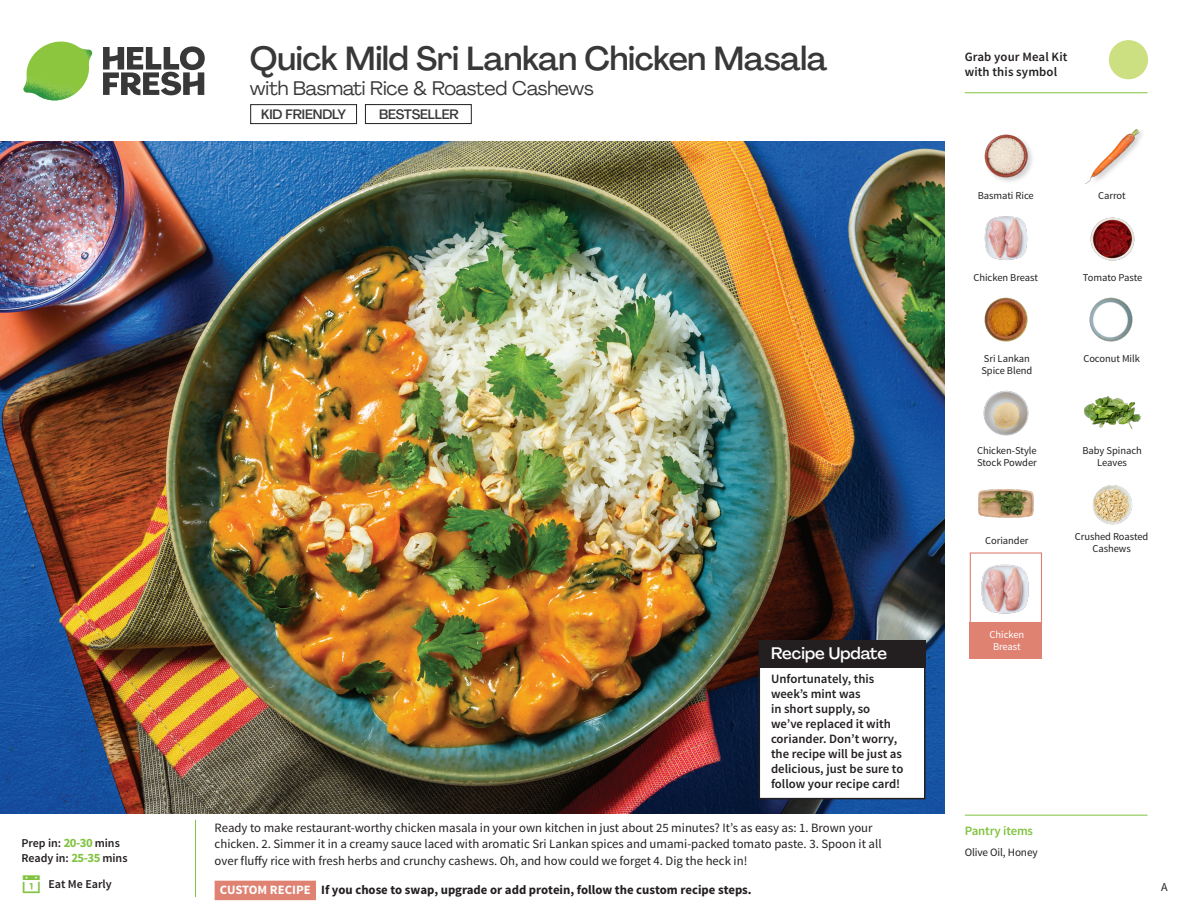
<style>
.page{position:relative;width:1188px;height:918px;background:#fff}
.page>*{position:absolute;margin:0;border:0;box-sizing:border-box;transform-origin:0 0}
._15_Titel_UK{font:500 33px "Agrandir";letter-spacing:-.01em;color:#383839}
._15_Titel_UK-2{font:19.5px "Agrandir";letter-spacing:-.01em;color:#383839}
.Steps_Text_AU{font:500 16.5px "Agrandir";color:#fff}
.t1{font:500 13.5px "Agrandir";letter-spacing:-.01em;color:#383839}
.Step_6_Text_AU{font:12.75px/16.5px "Source Sans Pro";color:#231f20}
.Steps_Text_AU-2{font:600 12.75px/15px "Source Sans Pro";color:#231f20}
.Step_6_Text_AU-2{font:700 12.75px "Source Sans Pro";color:#231f20}
._04_Headers_Front{font:600 12.75px "Source Sans Pro";letter-spacing:-.01em;color:#81c340}
._04_Intro{font:600 12px "Source Sans Pro";color:#231f20}
.t2{font:12px "Source Sans Pro";color:#231f20}
._05_Pantry{font:11.25px "Source Sans Pro";letter-spacing:-.01em;color:#231f20}
._18_FRONT_ingredient{font:10.5px/12px "Source Sans Pro";letter-spacing:-.005em;color:#231f20;text-align:center}
._18_FRONT_ingredient-2{font:10.5px/12px "Source Sans Pro";letter-spacing:-.005em;color:#fff;text-align:center}
.s1{font-weight:700;font-size:12.75px;color:#81c340}
.s2{color:#fff}
</style>
<div class="page">
<svg style="left:103px;top:46px;width:102px;height:49px"></svg>
<img style="left:23px;top:42px;width:69px;height:59px">
<div style="left:365px;top:104px;width:106px;height:20px;border:1px solid #231f20"></div>
<div style="left:250px;top:104px;width:107px;height:20px;border:1px solid #231f20"></div>
<svg style="left:195px;top:819px;width:121px;height:82px"></svg>
<img style="left:0;top:142px;width:945px;height:672px">
<img style="left:1089px;top:297px;width:44px;height:45px">
<img style="left:1084px;top:396px;width:57px;height:33px">
<img style="left:983px;top:390px;width:46px;height:46px">
<img style="left:978px;top:489px;width:56px;height:29px">
<img style="left:984px;top:216px;width:44px;height:44px">
<img style="left:984px;top:297px;width:44px;height:45px">
<img style="left:1090px;top:217px;width:45px;height:44px">
<img style="left:984px;top:134px;width:48px;height:48px">
<img style="left:1085px;top:128px;width:56px;height:56px">
<img style="left:1093px;top:485px;width:39px;height:40px">
<div style="left:970px;top:552px;width:72px;height:73px;border:1px solid #df8272"></div>
<div style="left:970px;top:622px;width:72px;height:37px;background:#df8272"></div>
<img style="left:981px;top:564px;width:48px;height:50px">
<hr style="left:965px;top:815px;width:183px;height:1px;background:#81c340">
<svg style="left:1091px;top:40px;width:57px;height:54px"></svg>
<hr style="left:965px;top:92px;width:183px;height:1px;background:#81c340">
<div style="left:759px;top:641px;width:166px;height:158px;background:#fff"></div>
<div style="left:759px;top:640px;width:167px;height:159px;border:2px solid #231f20"></div>
<div style="left:759px;top:640px;width:167px;height:28px;background:#231f20"></div>
<p class="_04_Intro" style="left:21px;top:835px;width:100px">Prep in: <span class="s1">20-30</span> mins</p>
<p class="_04_Intro" style="left:21px;top:850px;width:108px">Ready in: <span class="s1">25-35</span> mins</p>
<p class="_04_Intro" style="left:48px;top:876px;width:65px">Eat Me Early</p>
<p class="_15_Titel_UK" style="left:250px;top:38px;width:579px">Quick Mild Sri Lankan Chicken Masala</p>
<p class="_15_Titel_UK-2" style="left:250px;top:76px;width:345px">with Basmati Rice &amp; Roasted Cashews</p>
<p class="t1" style="left:261px;top:106px;width:86px">KID FRIENDLY</p>
<p class="t1" style="left:379px;top:106px;width:81px">BESTSELLER</p>
<p class="Steps_Text_AU" style="left:771px;top:643px;width:117px">Recipe Update</p>
<p class="Steps_Text_AU-2" style="left:771px;top:672px;width:134px">Unfortunately, this week’s mint was<br>in short supply, so we’ve replaced it with coriander. Don’t worry, the recipe will be just as delicious, just be sure to follow your recipe card!</p>
<p class="Step_6_Text_AU" style="left:215px;top:820px;width:668px">Ready to make restaurant-worthy chicken masala in your own kitchen in just about 25 minutes? It’s as easy as: 1. Brown your chicken. 2. Simmer it in a creamy sauce laced with aromatic Sri Lankan spices and umami-packed tomato paste. 3. Spoon it all over fluffy rice with fresh herbs and crunchy cashews. Oh, and how could we forget 4. Dig the heck in!</p>
<p class="Step_6_Text_AU-2" style="left:220px;top:882px;width:533px"><span class="s2">CUSTOM RECIPE</span> If you chose to swap, upgrade or add protein, follow the custom recipe steps.</p>
<p class="Steps_Text_AU-2" style="left:965px;top:50px;width:104px">Grab your Meal Kit with this symbol</p>
<p class="_18_FRONT_ingredient" style="left:978px;top:189px;width:58px">Basmati Rice</p>
<p class="_18_FRONT_ingredient" style="left:1098px;top:189px;width:29px">Carrot</p>
<p class="_18_FRONT_ingredient" style="left:974px;top:271px;width:66px">Chicken Breast</p>
<p class="_18_FRONT_ingredient" style="left:1083px;top:271px;width:61px">Tomato Paste</p>
<p class="_18_FRONT_ingredient" style="left:984px;top:352px;width:47px">Sri Lankan</p>
<p class="_18_FRONT_ingredient" style="left:1083px;top:353px;width:58px">Coconut Milk</p>
<p class="_18_FRONT_ingredient" style="left:981px;top:364px;width:52px">Spice Blend</p>
<p class="_18_FRONT_ingredient" style="left:977px;top:445px;width:61px;text-align:left">Chicken-Style<br>Stock Powder</p>
<p class="_18_FRONT_ingredient" style="left:985px;top:534px;width:45px">Coriander</p>
<p class="_18_FRONT_ingredient-2" style="left:990px;top:629px;width:36px">Chicken<br>Breast</p>
<p class="_18_FRONT_ingredient" style="left:1082px;top:445px;width:61px">Baby Spinach<br>Leaves</p>
<p class="_18_FRONT_ingredient" style="left:1075px;top:531px;width:75px">Crushed Roasted<br>Cashews</p>
<p class="_04_Headers_Front" style="left:965px;top:822px;width:70px">Pantry items</p>
<p class="_05_Pantry" style="left:965px;top:845px;width:75px">Olive Oil, Honey</p>
<p class="t2" style="left:1161px;top:879px;width:8px">A</p>
</div>
